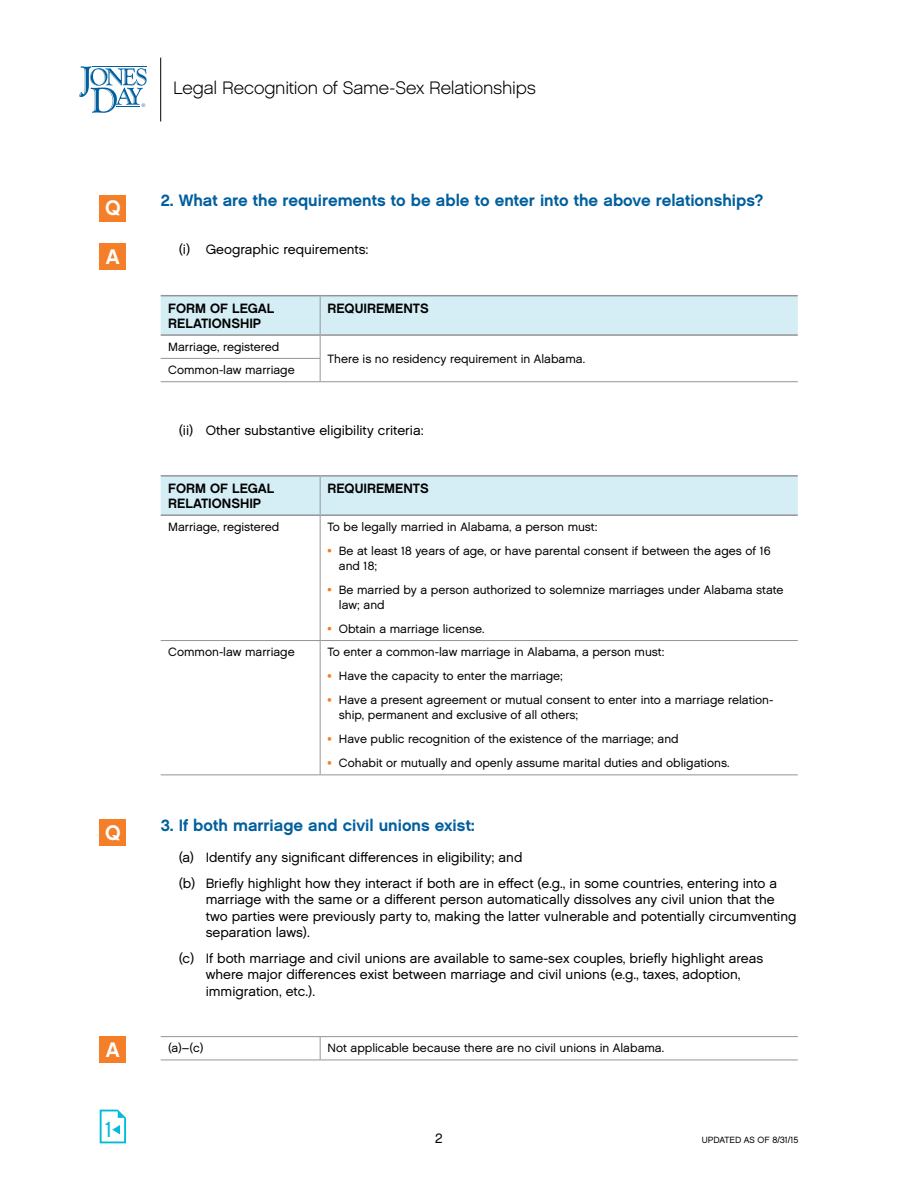
<style>
.page{position:relative;width:918px;height:1188px;background:#fff}
.page>*{position:absolute;margin:0;border:0;box-sizing:border-box;transform-origin:0 0}
.t1{font:21.75px "Chalet London Nineteen Sixty";color:#00bcda}
.t2{font:21px "Chalet New York Nineteen Sixty";color:#fff}
.t3{font:18px "Chalet English Channel";letter-spacing:-.01em;color:#000}
.t4{font:16.5px "Chalet New York Nineteen Sixty";color:#005f9e}
.Lettered_List_WL_No{font:13.5px/16.5px "Chalet London Nineteen Sixty";color:#000}
.TBL_HEAD_B{font:13.5px/15px "Chalet New York Nineteen Sixty";color:#000}
.TBL_BC{font:12px/15px "Chalet London Nineteen Sixty";color:#000}
.t5{font:9px "Chalet London Nineteen Sixty";color:#000}
.s1{color:#f57e29}
</style>
<div class="page">
<hr style="left:161px;top:381px;width:159px;height:1px;background:#939598">
<svg style="left:161px;top:296px;width:637px;height:85px"></svg>
<hr style="left:320px;top:381px;width:478px;height:1px;background:#939598">
<hr style="left:320px;top:295px;width:478px;height:1px;background:#939598">
<hr style="left:320px;top:334px;width:478px;height:2px;background:#939598">
<hr style="left:161px;top:295px;width:159px;height:1px;background:#939598">
<hr style="left:161px;top:334px;width:159px;height:2px;background:#939598">
<hr style="left:320px;top:296px;width:1px;height:38px;background:#939598">
<div style="left:161px;top:477px;width:637px;height:37px;background:#d5eef5"></div>
<hr style="left:161px;top:640px;width:159px;height:1px;background:#939598">
<hr style="left:320px;top:640px;width:478px;height:1px;background:#939598">
<hr style="left:161px;top:774px;width:159px;height:1px;background:#939598">
<hr style="left:320px;top:516px;width:1px;height:124px;background:#939598">
<hr style="left:320px;top:641px;width:1px;height:133px;background:#939598">
<hr style="left:320px;top:774px;width:478px;height:1px;background:#939598">
<hr style="left:320px;top:475px;width:478px;height:2px;background:#939598">
<hr style="left:320px;top:514px;width:478px;height:2px;background:#939598">
<hr style="left:161px;top:475px;width:159px;height:2px;background:#939598">
<hr style="left:161px;top:514px;width:159px;height:2px;background:#939598">
<hr style="left:320px;top:477px;width:1px;height:37px;background:#939598">
<svg style="left:328px;top:674px;width:3px;height:4px"></svg>
<svg style="left:328px;top:698px;width:3px;height:4px"></svg>
<svg style="left:328px;top:737px;width:3px;height:4px"></svg>
<svg style="left:328px;top:761px;width:3px;height:4px"></svg>
<hr style="left:161px;top:1036px;width:159px;height:1px;background:#939598">
<hr style="left:161px;top:1060px;width:159px;height:1px;background:#939598">
<hr style="left:320px;top:1036px;width:478px;height:1px;background:#939598">
<svg style="left:320px;top:1037px;width:1px;height:23px"></svg>
<hr style="left:320px;top:1060px;width:478px;height:1px;background:#939598">
<div style="left:100px;top:195px;width:26px;height:26px;background:#f57e29"></div>
<div style="left:100px;top:244px;width:26px;height:26px;background:#f57e29"></div>
<div style="left:100px;top:819px;width:26px;height:27px;background:#f57e29"></div>
<div style="left:100px;top:1037px;width:26px;height:26px;background:#f57e29"></div>
<hr style="left:160px;top:58px;width:1px;height:63px;background:#000">
<svg style="left:79px;top:66px;width:68px;height:47px"></svg>
<svg style="left:100px;top:1110px;width:26px;height:33px"></svg>
<p class="t2" style="left:105px;top:195px;width:17px">Q</p>
<p class="t2" style="left:106px;top:244px;width:16px">A</p>
<p class="t2" style="left:105px;top:820px;width:17px">Q</p>
<p class="t2" style="left:106px;top:1037px;width:16px">A</p>
<p class="t1" style="left:105px;top:1116px;width:9px">1</p>
<p class="t3" style="left:173px;top:77px;width:364px">Legal Recognition of Same-Sex Relationships</p>
<p class="t4" style="left:161px;top:191px;width:604px">2. What are the requirements to be able to enter into the above relationships?</p>
<p class="Lettered_List_WL_No" style="left:179px;top:241px;width:191px">(i) Geographic requirements:</p>
<p class="TBL_HEAD_B" style="left:168px;top:300px;width:108px">FORM OF LEGAL<br>RELATIONSHIP</p>
<p class="TBL_HEAD_B" style="left:328px;top:300px;width:103px">REQUIREMENTS</p>
<p class="TBL_BC" style="left:168px;top:339px;width:113px">Marriage, registered</p>
<p class="TBL_BC" style="left:328px;top:351px;width:259px">There is no residency requirement in Alabama.</p>
<p class="TBL_BC" style="left:168px;top:362px;width:128px">Common-law marriage</p>
<p class="Lettered_List_WL_No" style="left:179px;top:422px;width:247px">(ii) Other substantive eligibility criteria:</p>
<p class="TBL_HEAD_B" style="left:168px;top:480px;width:108px">FORM OF LEGAL<br>RELATIONSHIP</p>
<p class="TBL_HEAD_B" style="left:328px;top:480px;width:103px">REQUIREMENTS</p>
<p class="TBL_BC" style="left:168px;top:519px;width:113px">Marriage, registered</p>
<p class="TBL_BC" style="left:328px;top:519px;width:271px">To be legally married in Alabama, a person must:</p>
<p class="TBL_BC" style="left:339px;top:543px;width:433px;text-indent:-11px"><span class="s1">•</span> Be at least 18 years of age, or have parental consent if between the ages of 16 and 18;</p>
<p class="TBL_BC" style="left:339px;top:582px;width:446px;text-indent:-11px"><span class="s1">•</span> Be married by a person authorized to solemnize marriages under Alabama state law; and</p>
<p class="TBL_BC" style="left:328px;top:621px;width:158px"><span class="s1">•</span> Obtain a marriage license.</p>
<p class="TBL_BC" style="left:168px;top:645px;width:128px">Common-law marriage</p>
<p class="TBL_BC" style="left:328px;top:645px;width:338px">To enter a common-law marriage in Alabama, a person must:</p>
<p class="TBL_BC" style="left:328px;top:669px;width:237px"><span class="s1">•</span> Have the capacity to enter the marriage;</p>
<p class="TBL_BC" style="left:339px;top:693px;width:436px;text-indent:-11px"><span class="s1">•</span> Have a present agreement or mutual consent to enter into a marriage relation&shy;ship, permanent and exclusive of all others;</p>
<p class="TBL_BC" style="left:328px;top:732px;width:353px"><span class="s1">•</span> Have public recognition of the existence of the marriage; and</p>
<p class="TBL_BC" style="left:328px;top:756px;width:403px"><span class="s1">•</span> Cohabit or mutually and openly assume marital duties and obligations.</p>
<p class="t4" style="left:161px;top:815px;width:316px">3. If both marriage and civil unions exist:</p>
<p class="Lettered_List_WL_No" style="left:179px;top:849px;width:345px">(a) Identify any significant differences in eligibility; and</p>
<p class="Lettered_List_WL_No" style="left:206px;top:875px;width:592px;text-indent:-27px">(b) Briefly highlight how they interact if both are in effect (e.g., in some countries, entering into a marriage with the same or a different person automatically dissolves any civil union that the two parties were previously party to, making the latter vulnerable and potentially circumventing separation laws).</p>
<p class="Lettered_List_WL_No" style="left:206px;top:950px;width:559px;text-indent:-27px">(c) If both marriage and civil unions are available to same-sex couples, briefly highlight areas where major differences exist between marriage and civil unions (e.g., taxes, adoption, immigration, etc.).</p>
<p class="TBL_BC" style="left:168px;top:1041px;width:37px">(a)–(c)</p>
<p class="TBL_BC" style="left:328px;top:1041px;width:338px">Not applicable because there are no civil unions in Alabama.</p>
<p class="Lettered_List_WL_No" style="left:435px;top:1130px;width:9px">2</p>
<p class="t5" style="left:702px;top:1135px;width:98px">UPDATED AS OF 8/31/15</p>
</div>
